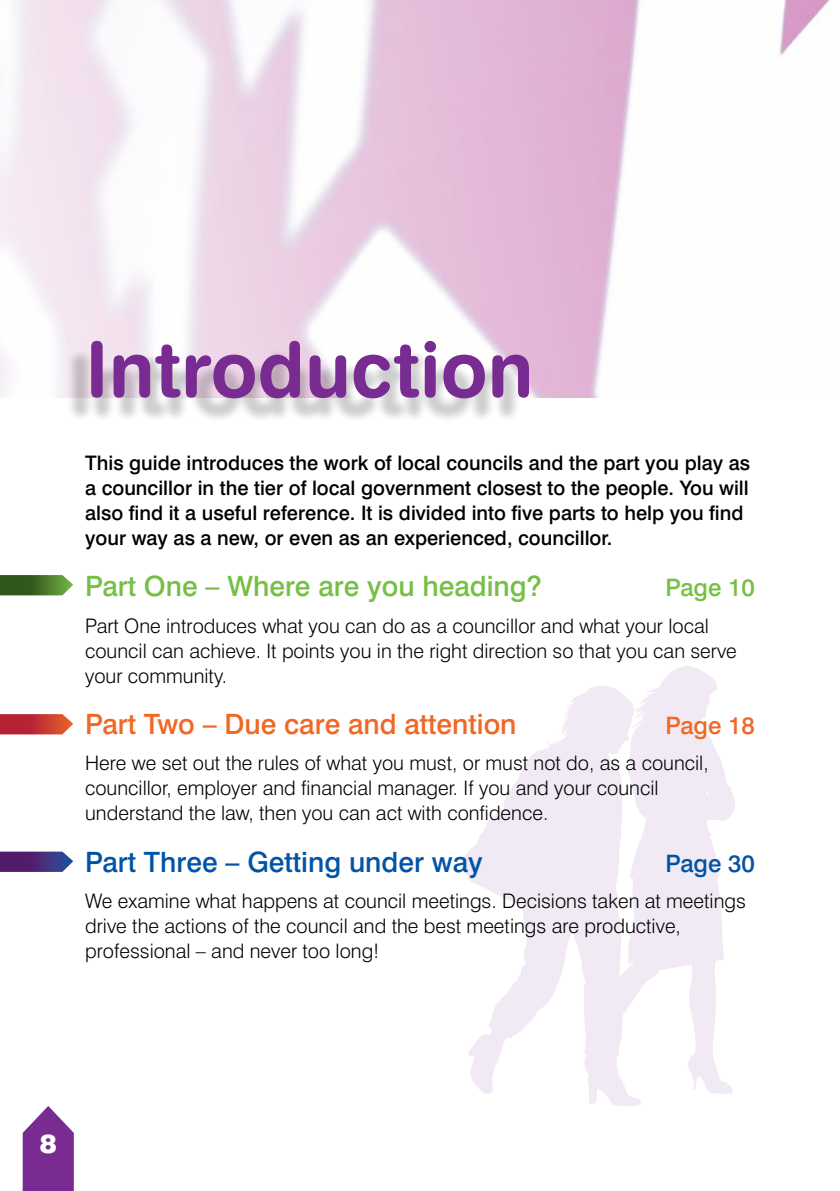
<style>
.page{position:relative;width:840px;height:1191px;background:#fff}
.page>*{position:absolute;margin:0;border:0;box-sizing:border-box;transform-origin:0 0}
.t1{font:77px "Swiss 721 BT Bold Rounded";color:#782b90}
.t2{font:500 28px "Swiss 721 BT";color:#75c044}
.t3{font:500 28px "Swiss 721 BT";color:#f26724}
.t4{font:500 28px "Swiss 721 BT";color:#0054a6}
.t5{font:900 25.8px "Swiss 721 BT";color:#fff}
.t6{font:500 24px "Swiss 721 BT";color:#75c044}
.t7{font:500 24px "Swiss 721 BT";color:#f26724}
.t8{font:500 24px "Swiss 721 BT";color:#0054a6}
.t9{font:300 20px/25px "Swiss 721 BT";color:#000}
.t10{font:500 20px/25px "Swiss 721 BT";color:#000}
</style>
<div class="page">
<svg style="left:23px;top:1106px;width:51px;height:85px"></svg>
<svg style="left:641px;top:666px;width:93px;height:428px;fill:#f1eaf4"></svg>
<svg style="left:462px;top:686px;width:179px;height:420px;fill:#f1eaf4"></svg>
<img style="left:0;top:0;width:830px;height:397px">
<div style="left:66px;top:348px;width:455px;height:75px;background:#000;opacity:.2"></div>
<svg style="left:0;top:575px;width:73px;height:20px"></svg>
<svg style="left:0;top:714px;width:73px;height:20px"></svg>
<svg style="left:0;top:851px;width:73px;height:21px;background:#593f85"></svg>
<h1 class="t1" style="left:85px;top:321px;width:449px">Introduction</h1>
<p class="t10" style="left:85px;top:450px;width:666px">This guide introduces the work of local councils and the part you play as a councillor in the tier of local government closest to the people. You will also find it a useful reference. It is divided into five parts to help you find your way as a new, or even as an experienced, councillor.</p>
<h2 class="t2" style="left:85px;top:569px;width:458px">Part One – Where are you heading?</h2>
<p class="t6" style="left:665px;top:573px;width:91px">Page 10</p>
<p class="t9" style="left:85px;top:613px;width:653px">Part One introduces what you can do as a councillor and what your local council can achieve. It points you in the right direction so that you can serve your community.</p>
<h2 class="t3" style="left:85px;top:707px;width:432px">Part Two – Due care and attention</h2>
<p class="t7" style="left:665px;top:710px;width:91px">Page 18</p>
<p class="t9" style="left:85px;top:750px;width:624px">Here we set out the rules of what you must, or must not do, as a council, councillor, employer and financial manager. If you and your council understand the law, then you can act with confidence.</p>
<h2 class="t4" style="left:85px;top:844px;width:399px">Part Three – Getting under way</h2>
<p class="t8" style="left:665px;top:848px;width:91px">Page 30</p>
<p class="t9" style="left:85px;top:888px;width:662px">We examine what happens at council meetings. Decisions taken at meetings drive the actions of the council and the best meetings are productive, professional – and never too long!</p>
<p class="t5" style="left:40px;top:1128px;width:18px">8</p>
</div>
